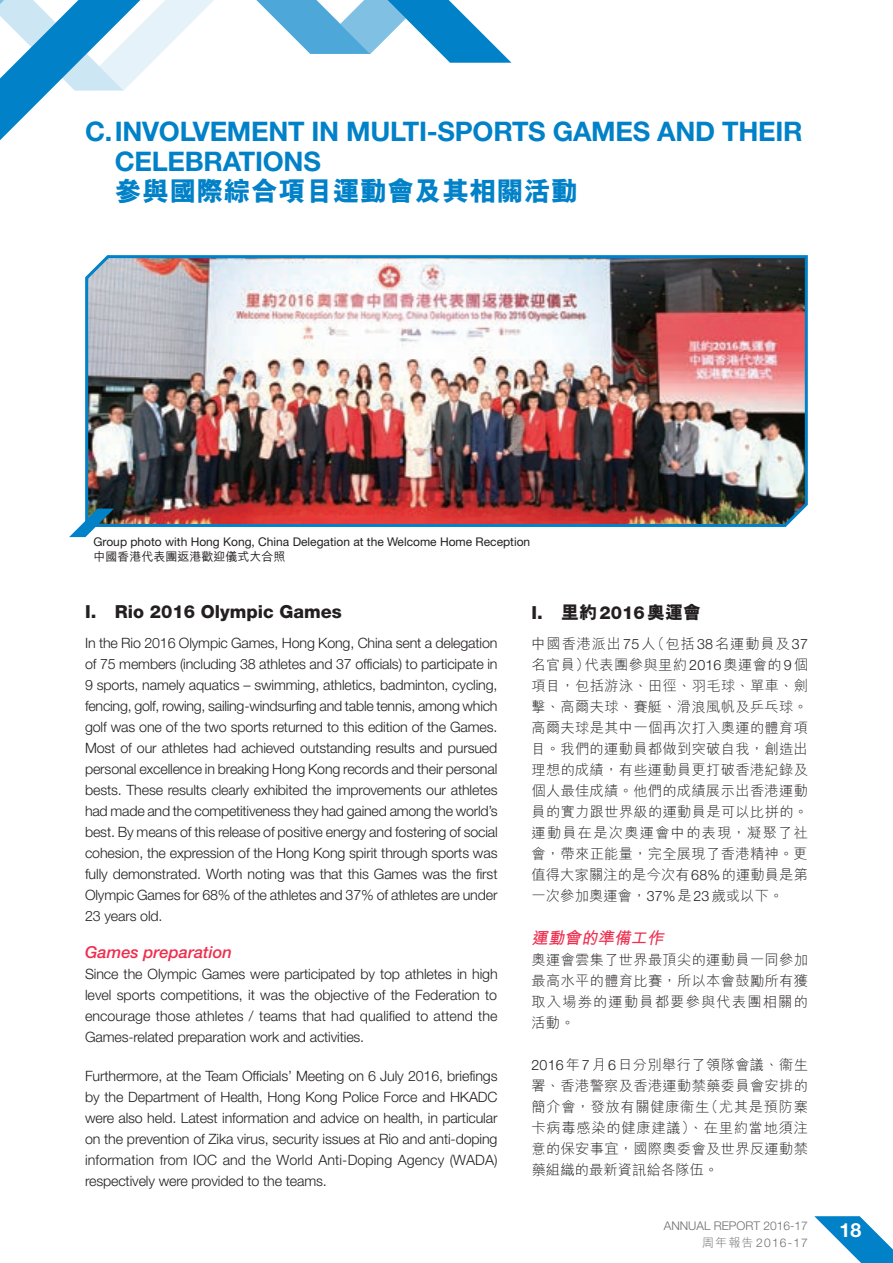
<style>
.page{position:relative;width:893px;height:1263px;background:#fff}
.page>*{position:absolute;margin:0;border:0;box-sizing:border-box;transform-origin:0 0}
.t1{font:700 27px/30px "Helvetica Neue LT Std";letter-spacing:-.01em;color:#0081c8}
.t2{font:800 27px "M Hei HK";letter-spacing:.01em;color:#0081c8}
.t3{font:700 19.5px "Helvetica Neue LT Std";color:#fff}
.t4{font:800 18px "Helvetica Neue LT Std";color:#231f20}
.t5{font:italic 500 16.5px "Helvetica Neue LT Std";color:#ee2e4e}
.t6{font:italic 700 16.5px "M Hei HK";color:#ee2e4e}
.t7{font:300 14.25px/21px "Helvetica Neue LT Std";letter-spacing:-.01em;color:#231f20;text-align:justify}
.t8{font:300 14.25px/21px "M Hei HK";letter-spacing:.025em;color:#231f20;text-align:justify}
.t9{font:12px "Helvetica Neue LT Std";color:#231f20}
.t10{font:300 12px/16.5px "Helvetica Neue LT Std";color:#6c6d70;text-align:right}
.t11{font:500 12px "M Hei HK";color:#231f20}
.s1{font-family:"M Hei HK"}
.s2{font-family:"Helvetica Neue LT Std"}
</style>
<div class="page">
<svg style="left:814px;top:1216px;width:79px;height:47px"></svg>
<svg style="left:0;top:0;width:511px;height:140px"></svg>
<img style="left:85px;top:255px;width:723px;height:272px">
<svg style="left:69px;top:509px;width:45px;height:28px"></svg>
<h1 class="t1" style="left:115px;top:116px;width:689px;text-indent:-30px">C.INVOLVEMENT IN MULTI-SPORTS GAMES AND THEIR<br>CELEBRATIONS</h1>
<h1 class="t2" style="left:115px;top:178px;width:465px">參與國際綜合項目運動會及其相關活動</h1>
<p class="t9" style="left:94px;top:534px;width:438px">Group photo with Hong Kong, China Delegation at the Welcome Home Reception</p>
<p class="t11" style="left:94px;top:547px;width:193px">中國香港代表團返港歡迎儀式大合照</p>
<p class="t4" style="left:85px;top:601px;width:258px">I. Rio 2016 Olympic Games</p>
<p class="t7" style="left:85px;top:632px;width:414px">In the Rio 2016 Olympic Games, Hong Kong, China sent a delegation of 75 members (including 38 athletes and 37 officials) to participate in 9 sports, namely aquatics – swimming, athletics, badminton, cycling, fencing, golf, rowing, sailing-windsurfing and table tennis, among which golf was one of the two sports returned to this edition of the Games.<br>Most of our athletes had achieved outstanding results and pursued personal excellence in breaking Hong Kong records and their personal bests. These results clearly exhibited the improvements our athletes had made and the competitiveness they had gained among the world’s best. By means of this release of positive energy and fostering of social cohesion, the expression of the Hong Kong spirit through sports was fully demonstrated. Worth noting was that this Games was the first Olympic Games for 68% of the athletes and 37% of athletes are under 23 years old.</p>
<p class="t5" style="left:85px;top:943px;width:148px">Games preparation</p>
<p class="t7" style="left:85px;top:963px;width:414px">Since the Olympic Games were participated by top athletes in high level sports competitions, it was the objective of the Federation to encourage those athletes / teams that had qualified to attend the Games-related preparation work and activities.</p>
<p class="t7" style="left:85px;top:1065px;width:414px">Furthermore, at the Team Officials’ Meeting on 6 July 2016, briefings by the Department of Health, Hong Kong Police Force and HKADC were also held. Latest information and advice on health, in particular on the prevention of Zika virus, security issues at Rio and anti-doping information from IOC and the World Anti-Doping Agency (WADA) respectively were provided to the teams.</p>
<p class="t4" style="left:531px;top:602px;width:171px">I. <span class="s1">里約</span>2016<span class="s1">奧運會</span></p>
<p class="t8" style="left:531px;top:633px;width:278px">中國香港派出<span class="s2">75</span>人（包括<span class="s2">38</span>名運動員及<span class="s2">37</span>名官員）代表團參與里約<span class="s2">2016</span>奧運會的<span class="s2">9</span>個項目，包括游泳、田徑、羽毛球、單車、劍擊、高爾夫球、賽艇、滑浪風帆及乒乓球。高爾夫球是其中一個再次打入奧運的體育項目。我們的運動員都做到突破自我，創造出理想的成績，有些運動員更打破香港紀錄及個人最佳成績。他們的成績展示出香港運動員的實力跟世界級的運動員是可以比拼的。運動員在是次奧運會中的表現，凝聚了社會，帶來正能量，完全展現了香港精神。更值得大家關注的是今次有<span class="s2">68%</span>的運動員是第一次參加奧運會，<span class="s2">37%</span>是<span class="s2">23</span>歲或以下。</p>
<p class="t6" style="left:531px;top:926px;width:137px">運動會的準備工作</p>
<p class="t8" style="left:531px;top:949px;width:278px">奧運會雲集了世界最頂尖的運動員一同參加最高水平的體育比賽，所以本會鼓勵所有獲取入場劵的運動員都要參與代表團相關的活動。</p>
<p class="t8" style="left:531px;top:1054px;width:278px"><span class="s2">2016</span>年<span class="s2">7</span>月<span class="s2">6</span>日分別舉行了領隊會議、衞生署、香港警察及香港運動禁藥委員會安排的簡介會，發放有關健康衞生（尤其是預防寨卡病毒感染的健康建議）、在里約當地須注意的保安事宜，國際奧委會及世界反運動禁藥組織的最新資訊給各隊伍。</p>
<p class="t10" style="left:664px;top:1218px;width:146px">ANNUAL REPORT 2016-17<span class="s1">周年報告</span> 2016-17</p>
<h2 class="t3" style="left:840px;top:1217px;width:23px">18</h2>
</div>
